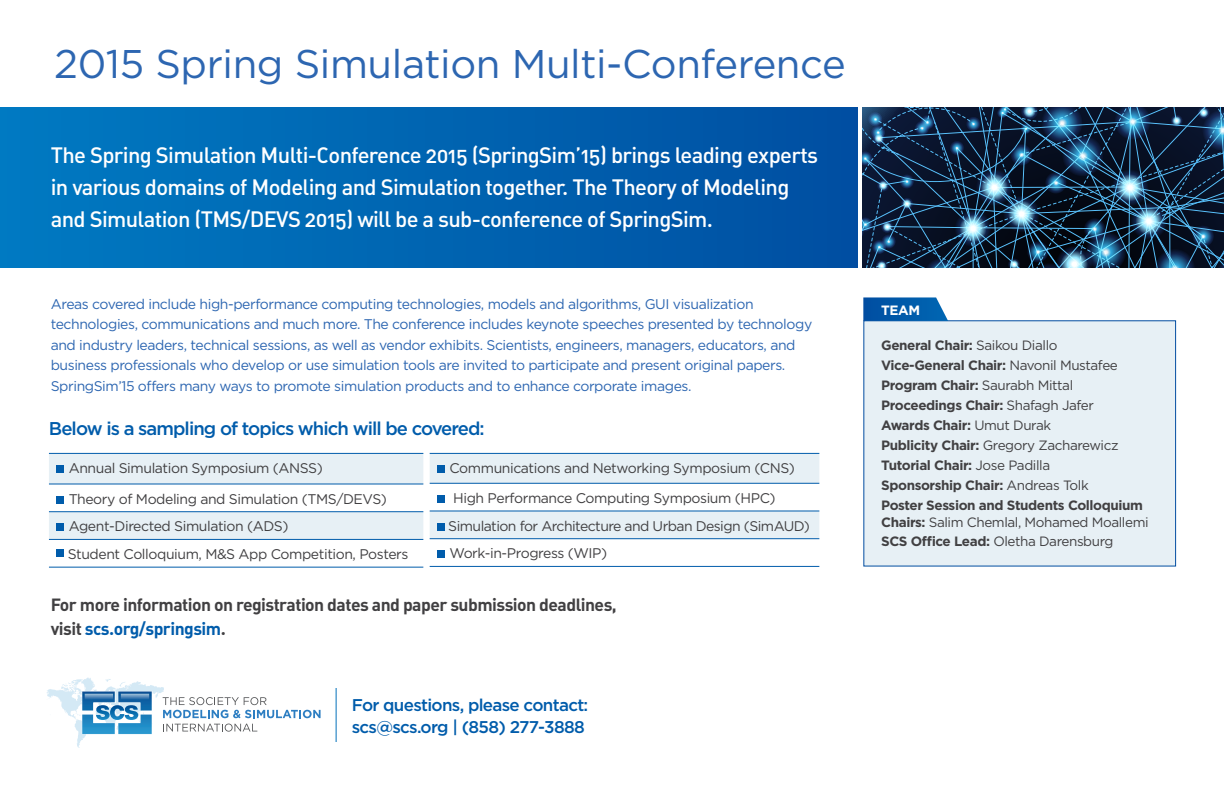
<style>
.page{position:relative;width:1224px;height:792px;background:#fff}
.page>*{position:absolute;margin:0;border:0;box-sizing:border-box;transform-origin:0 0}
.t1{font:40px "Gotham";letter-spacing:-.01em;color:#2d66b1}
.t2{font:22px/32px "DIN Medium Alternate";letter-spacing:-.03em;color:#fff}
.t3{font:500 18.4px "Gotham";letter-spacing:-.05em;color:#005cab}
.t4{font:17.6px/24px "DIN Bold Alternate";letter-spacing:-.03em;color:#414042}
.t5{font:500 17px/22px "Gotham";letter-spacing:-.04em;color:#005cab}
.t6{font:14px/20.4px "Gotham";letter-spacing:-.03em;color:#2d66b1}
.t7{font:14px/30.6px "Gotham";letter-spacing:-.03em;color:#414042}
.t8{font:700 13.6px/19.8px "Gotham";letter-spacing:-.03em;color:#414042}
.t9{font:13.6px/19.8px "Gotham";letter-spacing:-.03em;color:#414042}
.t10{font:700 13.6px "Gotham";color:#fff}
.s1{color:#005cab}
.s2{font-weight:400}
.s3{font-weight:700}
</style>
<div class="page">
<div style="left:0;top:107px;width:857px;height:161px;background:linear-gradient(to right,#007ac2,#004fa1)"></div>
<svg style="left:863px;top:107px;width:361px;height:161px;background:#1e3b57"></svg>
<svg style="left:49px;top:454px;width:374px;height:85px"></svg>
<hr style="left:49px;top:453px;width:374px;height:1px;background:#005cab">
<hr style="left:49px;top:484px;width:374px;height:1px;background:#005cab">
<hr style="left:49px;top:511px;width:374px;height:1px;background:#005cab">
<hr style="left:49px;top:539px;width:374px;height:1px;background:#005cab">
<hr style="left:49px;top:567px;width:374px;height:1px;background:#005cab">
<div style="left:56px;top:465px;width:8px;height:8px;background:#005cab"></div>
<div style="left:56px;top:496px;width:8px;height:8px;background:#005cab"></div>
<div style="left:56px;top:523px;width:8px;height:8px;background:#005cab"></div>
<div style="left:56px;top:549px;width:8px;height:8px;background:#005cab"></div>
<svg style="left:430px;top:454px;width:389px;height:84px"></svg>
<hr style="left:430px;top:453px;width:389px;height:1px;background:#005cab">
<hr style="left:430px;top:483px;width:389px;height:1px;background:#005cab">
<hr style="left:430px;top:511px;width:389px;height:1px;background:#005cab">
<hr style="left:430px;top:538px;width:389px;height:1px;background:#005cab">
<hr style="left:430px;top:566px;width:389px;height:1px;background:#005cab">
<div style="left:437px;top:465px;width:8px;height:8px;background:#005cab"></div>
<div style="left:437px;top:495px;width:8px;height:8px;background:#005cab"></div>
<div style="left:437px;top:523px;width:8px;height:8px;background:#005cab"></div>
<div style="left:437px;top:550px;width:8px;height:8px;background:#005cab"></div>
<svg style="left:46px;top:678px;width:275px;height:70px"></svg>
<div style="left:863px;top:320px;width:313px;height:246px;background:#e7f0f5"></div>
<svg style="left:863px;top:297px;width:85px;height:24px;background:#1768b1"></svg>
<h1 class="t1" style="left:54px;top:42px;width:793px">2015 Spring Simulation Multi-Conference</h1>
<p class="t2" style="left:51px;top:138px;width:769px">The Spring Simulation Multi-Conference 2015 (SpringSim’15) brings leading experts in various domains of Modeling and Simulation together. The Theory of Modeling and Simulation (TMS/DEVS 2015) will be a sub-conference of SpringSim.</p>
<p class="t6" style="left:51px;top:293px;width:763px">Areas covered include high-performance computing technologies, models and algorithms, GUI visualization technologies, communications and much more. The conference includes keynote speeches presented by technology and industry leaders, technical sessions, as well as vendor exhibits. Scientists, engineers, managers, educators, and business professionals who develop or use simulation tools are invited to participate and present original papers.<br>SpringSim’15 offers many ways to promote simulation products and to enhance corporate images.</p>
<h3 class="t3" style="left:49px;top:418px;width:437px">Below is a sampling of topics which will be covered:</h3>
<p class="t7" style="left:69px;top:453px;width:320px">Annual Simulation Symposium (ANSS)<br>Theory of Modeling and Simulation (TMS/DEVS)</p>
<p class="t7" style="left:68px;top:513px;width:342px;line-height:27px">Agent-Directed Simulation (ADS)<br>Student Colloquium, M&amp;S App Competition, Posters</p>
<p class="t7" style="left:450px;top:453px;width:347px;line-height:29.8px">Communications and Networking Symposium (CNS)<br>High Performance Computing Symposium (HPC)</p>
<p class="t7" style="left:448px;top:512px;width:363px;line-height:27.8px">Simulation for Architecture and Urban Design (SimAUD)<br>Work-in-Progress (WIP)</p>
<p class="t4" style="left:51px;top:592px;width:568px">For more information on registration dates and paper submission deadlines, visit <span class="s1">scs.org/springsim</span>.</p>
<p class="t5" style="left:352px;top:694px;width:238px">For questions, please contact: scs@scs.org | (858) 277-3888</p>
<p class="t10" style="left:881px;top:303px;width:40px">TEAM</p>
<p class="t8" style="left:881px;top:335px;width:263px">General Chair: <span class="s2">Saikou Diallo </span>Vice-General Chair: <span class="s2">Navonil Mustafee </span>Program Chair: <span class="s2">Saurabh Mittal </span>Proceedings Chair: <span class="s2">Shafagh Jafer </span>Awards Chair: <span class="s2">Umut Durak<br></span>Publicity Chair: <span class="s2">Gregory Zacharewicz </span>Tutorial Chair: <span class="s2">Jose Padilla<br></span>Sponsorship Chair: <span class="s2">Andreas Tolk<br></span>Poster Session and Students Colloquium</p>
<p class="t9" style="left:881px;top:512px;width:269px"><span class="s3">Chairs:</span> Salim Chemlal, Mohamed Moallemi<br><span class="s3">SCS Office Lead:</span> Oletha Darensburg</p>
</div>
